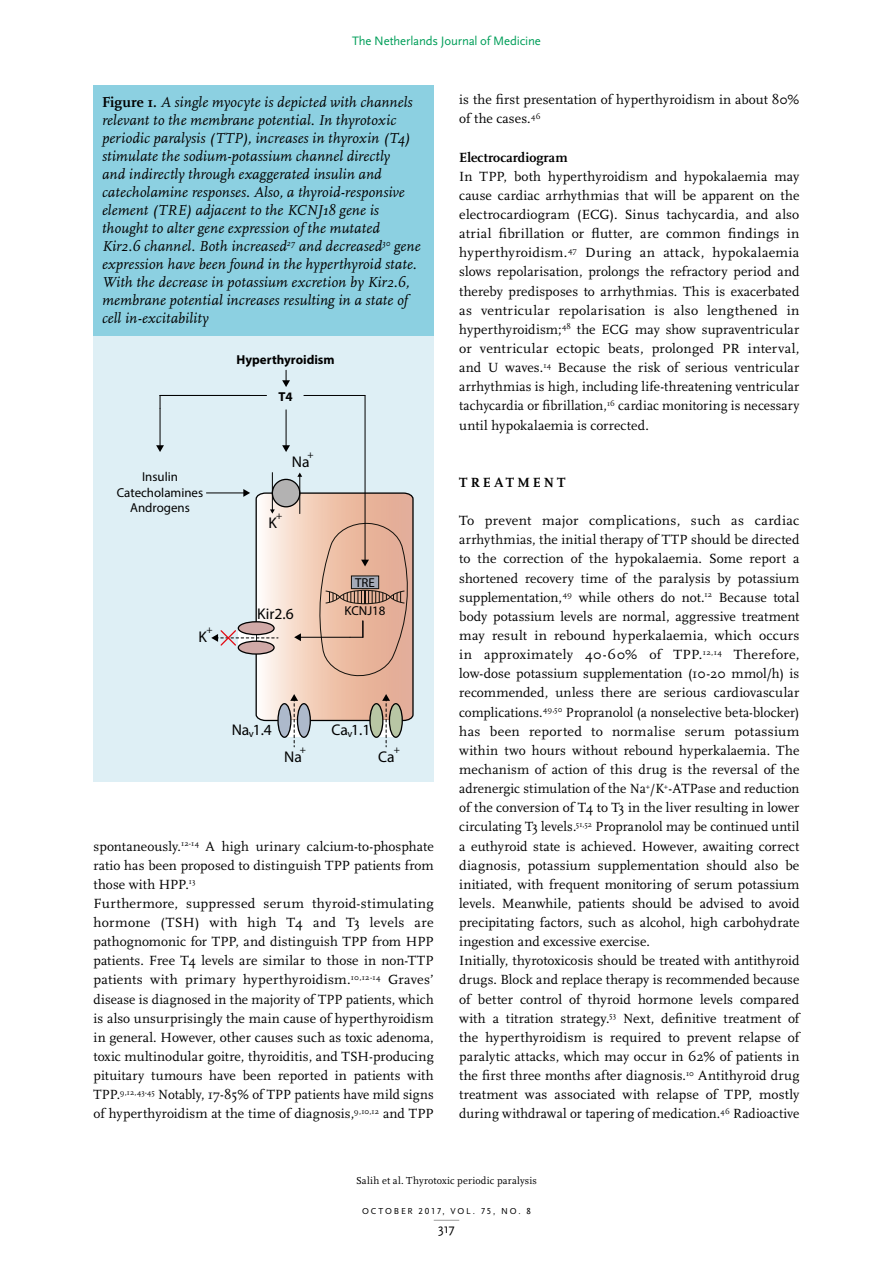
<style>
.page{position:relative;width:893px;height:1263px;background:#fff}
.page>*{position:absolute;margin:0;border:0;box-sizing:border-box;transform-origin:0 0}
.t1{font:15.6px "Myriad Pro";color:#000}
.t2{font:italic 15px/18px "Scala";letter-spacing:.01em;color:#000}
.brood{font:13.8px/19.2px "Scala";letter-spacing:.005em;color:#000;text-align:justify}
.tussenkop_2{font:700 13.8px "Scala";letter-spacing:.005em;color:#000}
.tussenkop_1{font:700 13.8px "Scala";letter-spacing:.225em;color:#000}
.t3{font:13.5px "Scala Sans";color:#000}
.t4{font:12.9px/15.6px "Myriad Pro";color:#000;text-align:center}
.t5{font:700 12.9px "Myriad Pro";color:#000}
.t6{font:12.75px "Scala Sans";letter-spacing:-.01em;color:#009e59}
.runningtitle{font:10.5px "Scala";letter-spacing:.02em;color:#000}
.t7{font:10.35px "Myriad Pro";color:#000}
.t8{font:9px "Scala Sans Caps";letter-spacing:.205em;color:#000}
.s1{font-weight:700;font-style:normal}
</style>
<div class="page">
<svg style="left:434px;top:1220px;width:25px;height:1px"></svg>
<div style="left:94px;top:85px;width:340px;height:251px;background:#8cd0e1"></div>
<div style="left:94px;top:336px;width:340px;height:446px;background:#deeff5"></div>
<svg style="left:272px;top:479px;width:28px;height:28px"></svg>
<div style="left:272px;top:479px;width:28px;height:28px;border:1px solid #000;border-radius:50%"></div>
<hr style="left:272px;top:473px;width:1px;height:37px;background:#000">
<hr style="left:299px;top:476px;width:1px;height:38px;background:#000">
<svg style="left:297px;top:473px;width:5px;height:4px"></svg>
<hr style="left:206px;top:492px;width:38px;height:1px;background:#000">
<hr style="left:286px;top:410px;width:1px;height:36px;background:#000">
<svg style="left:282px;top:445px;width:8px;height:7px"></svg>
<hr style="left:160px;top:408px;width:1px;height:38px;background:#000">
<svg style="left:156px;top:445px;width:8px;height:7px"></svg>
<svg style="left:160px;top:396px;width:1px;height:12px"></svg>
<hr style="left:365px;top:395px;width:1px;height:166px;background:#000">
<hr style="left:304px;top:395px;width:61px;height:1px;background:#000">
<hr style="left:160px;top:395px;width:107px;height:1px;background:#000">
<svg style="left:211px;top:489px;width:203px;height:258px"></svg>
<svg style="left:282px;top:370px;width:8px;height:17px"></svg>
<p class="t6" style="left:352px;top:34px;width:190px">The Netherlands Journal of Medicine</p>
<p class="t2" style="left:102px;top:93px;width:320px"><span class="s1">Figure 1.</span> A single myocyte is depicted with channels relevant to the membrane potential. In thyrotoxic periodic paralysis (TTP), increases in thyroxin (T4) stimulate the sodium-potassium channel directly<br>and indirectly through exaggerated insulin and catecholamine responses. Also, a thyroid-responsive element (TRE) adjacent to the KCNJ18 gene is thought to alter gene expression of the mutated Kir2.6 channel. Both increased<sup>27</sup> and decreased<sup>30</sup> gene expression have been found in the hyperthyroid state.<br>With the decrease in potassium excretion by Kir2.6, membrane potential increases resulting in a state of cell in-excitability</p>
<p class="t5" style="left:236px;top:351px;width:100px">Hyperthyroidism</p>
<p class="t5" style="left:278px;top:388px;width:16px">T4</p>
<p class="t4" style="left:117px;top:469px;width:88px">Insulin<br>Catecholamines<br>Androgens</p>
<p class="t7" style="left:206px;top:623px;width:8px">+</p>
<p class="t1" style="left:199px;top:628px;width:10px">K</p>
<p class="t7" style="left:308px;top:448px;width:8px">+</p>
<p class="t1" style="left:292px;top:452px;width:19px">Na</p>
<p class="t7" style="left:276px;top:509px;width:8px">+</p>
<p class="t1" style="left:268px;top:513px;width:10px">K</p>
<p class="t1" style="left:257px;top:604px;width:38px">Kir2.6</p>
<p class="t4" style="left:345px;top:568px;width:42px;line-height:28.2px">TRE<br>KCNJ18</p>
<p class="t1" style="left:232px;top:720px;width:42px">Na 1.4</p>
<p class="t1" style="left:331px;top:720px;width:40px">Ca 1.1</p>
<p class="t7" style="left:249px;top:727px;width:6px">v</p>
<p class="t7" style="left:347px;top:727px;width:6px">v</p>
<p class="t7" style="left:300px;top:743px;width:8px">+</p>
<p class="t1" style="left:284px;top:747px;width:19px">Na</p>
<p class="t7" style="left:394px;top:743px;width:8px">+</p>
<p class="t1" style="left:378px;top:747px;width:18px">Ca</p>
<p class="brood" style="left:94px;top:837px;width:342px">spontaneously.<sup>12-14</sup> A high urinary calcium-to-phosphate ratio has been proposed to distinguish TPP patients from those with HPP.<sup>13</sup></p>
<p class="brood" style="left:94px;top:894px;width:342px">Furthermore, suppressed serum thyroid-stimulating hormone (TSH) with high T4 and T3 levels are pathognomonic for TPP, and distinguish TPP from HPP patients. Free T4 levels are similar to those in non-TTP patients with primary hyperthyroidism.<sup>10,12-14</sup> Graves’ disease is diagnosed in the majority of TPP patients, which is also unsurprisingly the main cause of hyperthyroidism in general. However, other causes such as toxic adenoma, toxic multinodular goitre, thyroiditis, and TSH-producing pituitary tumours have been reported in patients with TPP.<sup>9,12,43-45</sup> Notably, 17-85% of TPP patients have mild signs of hyperthyroidism at the time of diagnosis,<sup>9,10,12</sup> and TPP</p>
<p class="brood" style="left:459px;top:90px;width:342px">is the first presentation of hyperthyroidism in about 80% of the cases.<sup>46</sup></p>
<p class="tussenkop_2" style="left:459px;top:149px;width:110px">Electrocardiogram</p>
<p class="brood" style="left:459px;top:167px;width:342px">In TPP, both hyperthyroidism and hypokalaemia may cause cardiac arrhythmias that will be apparent on the electrocardiogram (ECG). Sinus tachycardia, and also atrial fibrillation or flutter, are common findings in hyperthyroidism.<sup>47</sup> During an attack, hypokalaemia slows repolarisation, prolongs the refractory period and thereby predisposes to arrhythmias. This is exacerbated as ventricular repolarisation is also lengthened in hyperthyroidism;<sup>48</sup> the ECG may show supraventricular or ventricular ectopic beats, prolonged PR interval, and U waves.<sup>14</sup> Because the risk of serious ventricular arrhythmias is high, including life-threatening ventricular tachycardia or fibrillation,<sup>16</sup> cardiac monitoring is necessary until hypokalaemia is corrected.</p>
<p class="tussenkop_1" style="left:459px;top:475px;width:108px">TREATMENT</p>
<p class="brood" style="left:459px;top:511px;width:342px">To prevent major complications, such as cardiac arrhythmias, the initial therapy of TTP should be directed to the correction of the hypokalaemia. Some report a shortened recovery time of the paralysis by potassium supplementation,<sup>49</sup> while others do not.<sup>12</sup> Because total body potassium levels are normal, aggressive treatment may result in rebound hyperkalaemia, which occurs in approximately 40-60% of TPP.<sup>12,14</sup> Therefore, low-dose potassium supplementation (10-20 mmol/h) is recommended, unless there are serious cardiovascular complications.<sup>49,50</sup> Propranolol (a nonselective beta-blocker) has been reported to normalise serum potassium within two hours without rebound hyperkalaemia. The mechanism of action of this drug is the reversal of the adrenergic stimulation of the Na<sup>+</sup>/K<sup>+</sup>-ATPase and reduction of the conversion of T4 to T3 in the liver resulting in lower circulating T3 levels.<sup>51,52</sup> Propranolol may be continued until a euthyroid state is achieved. However, awaiting correct diagnosis, potassium supplementation should also be initiated, with frequent monitoring of serum potassium levels. Meanwhile, patients should be advised to avoid precipitating factors, such as alcohol, high carbohydrate ingestion and excessive exercise.</p>
<p class="brood" style="left:459px;top:951px;width:342px">Initially, thyrotoxicosis should be treated with antithyroid drugs. Block and replace therapy is recommended because of better control of thyroid hormone levels compared with a titration strategy.<sup>53</sup> Next, definitive treatment of the hyperthyroidism is required to prevent relapse of paralytic attacks, which may occur in 62% of patients in the first three months after diagnosis.<sup>10</sup> Antithyroid drug treatment was associated with relapse of TPP, mostly during withdrawal or tapering of medication.<sup>46</sup> Radioactive</p>
<p class="runningtitle" style="left:356px;top:1174px;width:182px">Salih et al. Thyrotoxic periodic paralysis</p>
<p class="t8" style="left:362px;top:1206px;width:170px">OCTOBER 2017, VOL. 75, NO. 8</p>
<p class="t3" style="left:438px;top:1221px;width:18px">317</p>
</div>
